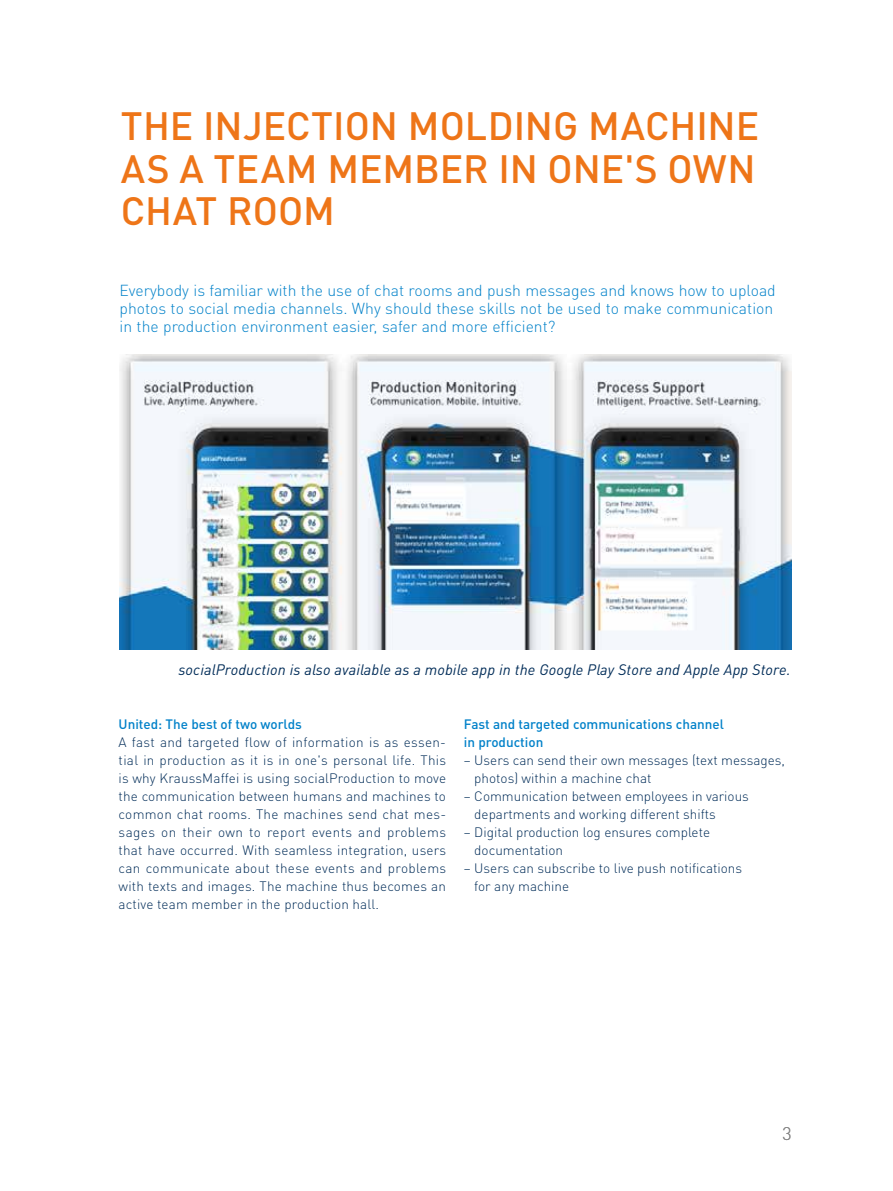
<style>
.page{position:relative;width:893px;height:1191px;background:#fff}
.page>*{position:absolute;margin:0;border:0;box-sizing:border-box;transform-origin:0 0}
.t1{font:500 39px/42px "DIN Pro";color:#ee7518;text-align:justify}
.t2{font:300 18px "DIN Pro";color:#878787}
.t3{font:300 15.75px/18px "DIN Pro";color:#0081c9}
.t4{font:italic 15px "DIN Pro";letter-spacing:.01em;color:#002c58}
.t5{font:300 13.5px/18px "DIN Pro";color:#002c58}
.t6{font:500 13.5px/18px "DIN Pro";color:#0081c9}
</style>
<div class="page">
<img style="left:119px;top:355px;width:672px;height:294px">
<h1 class="t1" style="left:121px;top:104px;width:640px">THE INJECTION MOLDING MACHINE AS A TEAM MEMBER IN ONE'S OWN CHAT ROOM</h1>
<p class="t3" style="left:119px;top:280px;width:658px">Everybody is familiar with the use of chat rooms and push messages and knows how to upload photos to social media channels. Why should these skills not be used to make communication in the production environment easier, safer and more efficient?</p>
<p class="t4" style="left:178px;top:657px;width:614px">socialProduction is also available as a mobile app in the Google Play Store and Apple App Store.</p>
<p class="t6" style="left:119px;top:714px;width:185px">United: The best of two worlds</p>
<p class="t5" style="left:119px;top:732px;width:329px;text-align:justify">A fast and targeted flow of information is as essen&shy;tial in production as it is in one's personal life. This is why KraussMaffei is using socialProduction to move the communication between humans and machines to common chat rooms. The machines send chat mes&shy;sages on their own to report events and problems that have occurred. With seamless integration, users can communicate about these events and problems with texts and images. The machine thus becomes an active team member in the production hall.</p>
<p class="t6" style="left:464px;top:714px;width:262px">Fast and targeted communications channel in production</p>
<p class="t5" style="left:474px;top:750px;width:312px;text-indent:-10px">– Users can send their own messages (text messages, photos) within a machine chat</p>
<p class="t5" style="left:474px;top:786px;width:276px;text-indent:-10px">– Communication between employees in various departments and working different shifts</p>
<p class="t5" style="left:474px;top:822px;width:237px;text-indent:-10px">– Digital production log ensures complete documentation</p>
<p class="t5" style="left:474px;top:858px;width:269px;text-indent:-10px">– Users can subscribe to live push notifications for any machine</p>
<h2 class="t2" style="left:782px;top:1121px;width:11px">3</h2>
</div>
